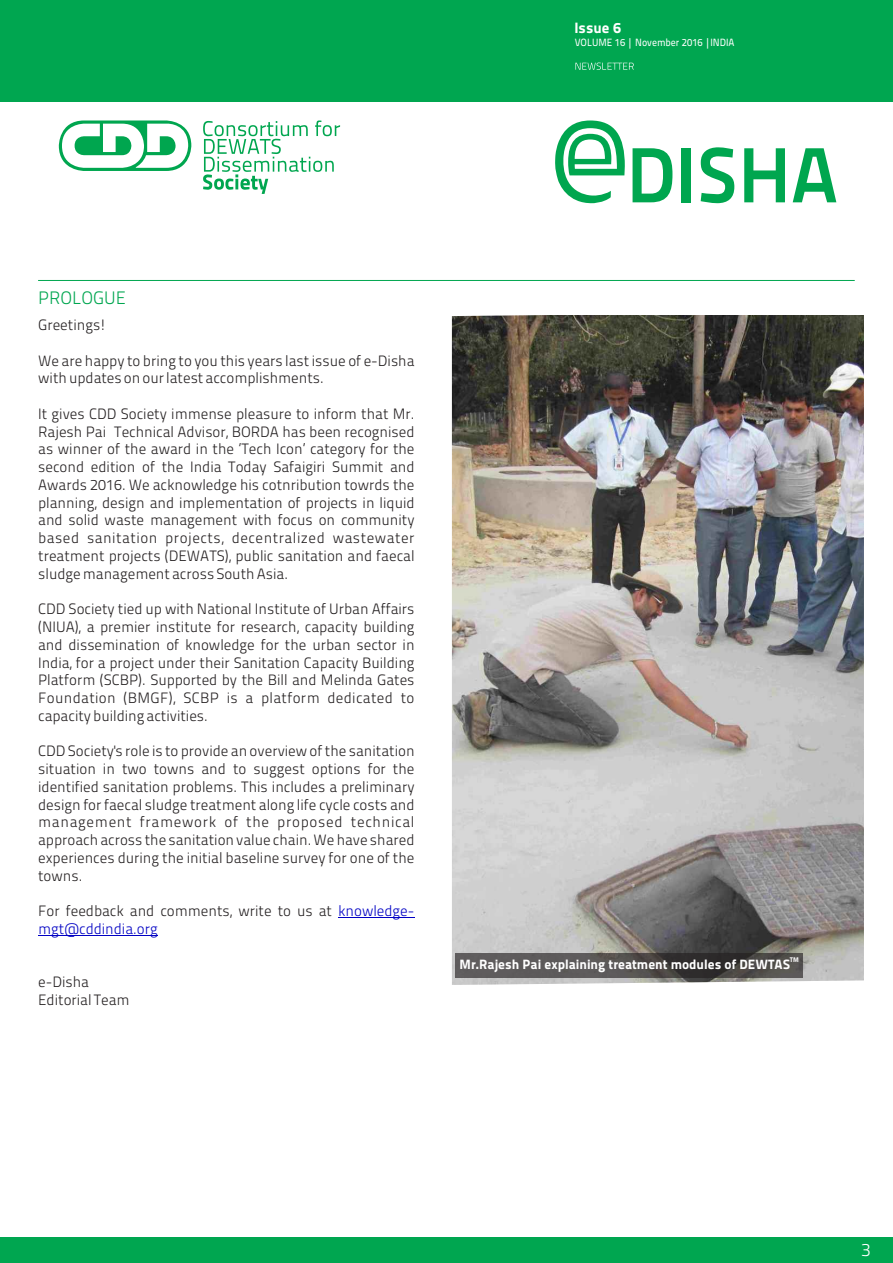
<style>
.page{position:relative;width:893px;height:1263px;background:#fff}
.page>*{position:absolute;margin:0;border:0;box-sizing:border-box;transform-origin:0 0}
.t1{font:18px "Titillium Maps 26 L 250 wt";color:#00a650}
.t2{font:18px "Titillium Maps 26 L 250 wt";color:#fff}
.t3{font:15px/17.7px "Titillium Maps 26 L 250 wt";color:#231f20}
.t4{font:15px "Titillium Maps 26 L 250 wt,Bold";color:#fff}
.t5{font:13.5px "Titillium Maps 26 L 250 wt,Bold";color:#fff}
.t6{font:10.5px "Titillium Maps 26 L 999 wt";color:#fff;scale:.94 1}
.t7{font:6.75px "Titillium Maps 26 L 250 wt,Bold";color:#fff}
.s1{color:#0000c4}
</style>
<div class="page">
<div style="left:0;top:1237px;width:893px;height:26px;background:#00a650"></div>
<div style="left:0;top:0;width:893px;height:102px;background:#00a650"></div>
<div style="left:59px;top:120px;width:132px;height:51px;background:#00a64f;border-radius:25px"></div>
<svg style="left:62px;top:124px;width:126px;height:44px"></svg>
<svg style="left:203px;top:120px;width:137px;height:74px"></svg>
<svg style="left:555px;top:120px;width:70px;height:84px"></svg>
<svg style="left:633px;top:148px;width:39px;height:54px"></svg>
<div style="left:682px;top:148px;width:9px;height:54px;background:#00a64f"></div>
<svg style="left:701px;top:147px;width:33px;height:56px"></svg>
<svg style="left:744px;top:148px;width:41px;height:54px"></svg>
<svg style="left:793px;top:148px;width:43px;height:54px"></svg>
<hr style="left:38px;top:280px;width:817px;height:1px;background:#00a64f">
<svg style="left:575px;top:63px;width:59px;height:7px"></svg>
<hr style="left:338px;top:917px;width:77px;height:1px;background:#0000c4">
<hr style="left:38px;top:935px;width:120px;height:1px;background:#0000c4">
<img style="left:452px;top:316px;width:412px;height:669px">
<div style="left:455px;top:953px;width:348px;height:25px;background:#231f20;opacity:.64"></div>
<p class="t4" style="left:574px;top:22px;width:48px">Issue 6</p>
<p class="t6" style="left:575px;top:38px;width:172px">VOLUME 16 | November 2016 |INDIA</p>
<p class="t1" style="left:38px;top:290px;width:89px">PROLOGUE</p>
<p class="t3" style="left:38px;top:317px;width:69px">Greetings!</p>
<p class="t3" style="left:38px;top:353px;width:378px">We are happy to bring to you this years last issue of e-Disha with updates on our latest accomplishments.</p>
<p class="t3" style="left:38px;top:406px;width:378px;text-align:justify">It gives CDD Society immense pleasure to inform that Mr.<br>Rajesh Pai Technical Advisor, BORDA has been recognised as winner of the award in the ‘Tech Icon’ category for the second edition of the India Today Safaigiri Summit and Awards 2016. We acknowledge his cotnribution towrds the planning, design and implementation of projects in liquid and solid waste management with focus on community based sanitation projects, decentralized wastewater treatment projects (DEWATS), public sanitation and faecal sludge management across South Asia.</p>
<p class="t3" style="left:38px;top:602px;width:378px;text-align:justify">CDD Society tied up with National Institute of Urban Affairs (NIUA), a premier institute for research, capacity building and dissemination of knowledge for the urban sector in India, for a project under their Sanitation Capacity Building Platform (SCBP). Supported by the Bill and Melinda Gates Foundation (BMGF), SCBP is a platform dedicated to capacity building activities.</p>
<p class="t3" style="left:38px;top:744px;width:378px;text-align:justify">CDD Society's role is to provide an overview of the sanitation situation in two towns and to suggest options for the identified sanitation problems. This includes a preliminary design for faecal sludge treatment along life cycle costs and management framework of the proposed technical approach across the sanitation value chain. We have shared experiences during the initial baseline survey for one of the towns.</p>
<p class="t3" style="left:38px;top:904px;width:378px">For feedback and comments, write to us at <span class="s1">knowledge&shy;mgt@cddindia.org</span></p>
<p class="t3" style="left:38px;top:975px;width:93px">e-Disha<br>Editorial Team</p>
<p class="t7" style="left:790px;top:957px;width:10px">TM</p>
<p class="t5" style="left:460px;top:959px;width:332px">Mr.Rajesh Pai explaining treatment modules of DEWTAS</p>
<p class="t2" style="left:861px;top:1243px;width:11px">3</p>
</div>
